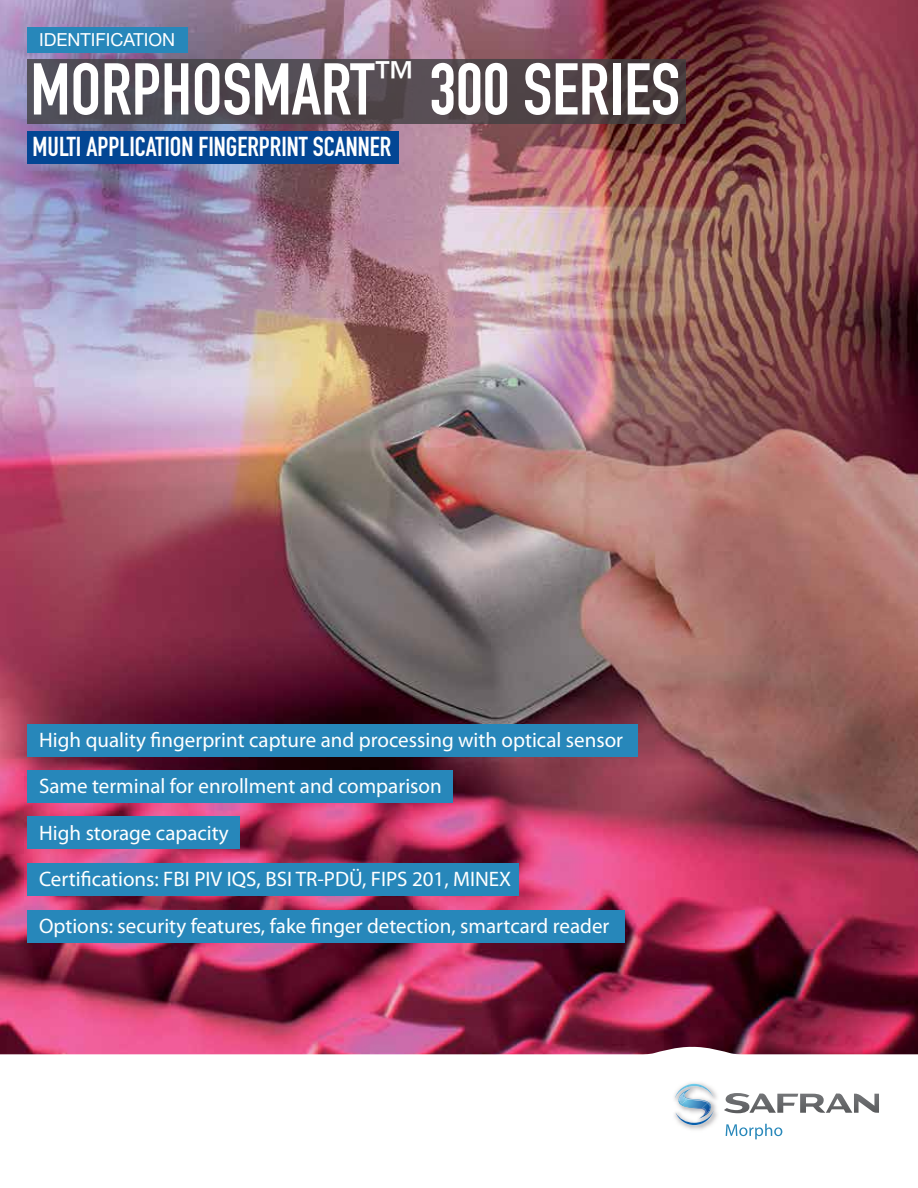
<style>
.page{position:relative;width:918px;height:1188px;background:#fff}
.page>*{position:absolute;margin:0;border:0;box-sizing:border-box;transform-origin:0 0}
.t1{font:72px "DIN Engschrift Std";color:#fff}
.Sous-titre_R{font:27px "DIN Engschrift Std";color:#fff}
.Puces_R{font:21px "Myriad Pro";color:#fff}
.Txt_R{font:21px "Myriad Pro";color:#fff}
.t2{font:18px "Helvetica Neue LT Std";color:#fff}
</style>
<div class="page">
<img style="left:0;top:0;width:918px;height:1047px">
<div style="left:27px;top:724px;width:610px;height:33px;background:#2787ba"></div>
<div style="left:27px;top:770px;width:426px;height:33px;background:#2787ba"></div>
<div style="left:27px;top:816px;width:213px;height:33px;background:#2787ba"></div>
<div style="left:27px;top:863px;width:491px;height:33px;background:#2787ba"></div>
<div style="left:27px;top:910px;width:597px;height:33px;background:#2787ba"></div>
<svg style="left:27px;top:59px;width:658px;height:65px;fill:#4e454c"></svg>
<div style="left:27px;top:131px;width:371px;height:33px;background:#034694"></div>
<div style="left:27px;top:27px;width:161px;height:25px;background:#2787ba"></div>
<svg style="left:0;top:1047px;width:918px;height:93px"></svg>
<svg style="left:726px;top:1124px;width:56px;height:15px"></svg>
<svg style="left:724px;top:1093px;width:155px;height:20px"></svg>
<img style="left:672px;top:1081px;width:49px;height:52px">
<svg style="left:675px;top:1098px;width:38px;height:25px"></svg>
<img style="left:675px;top:1084px;width:38px;height:14px">
<img style="left:676px;top:1111px;width:37px;height:14px">
<p class="t2" style="left:39px;top:29px;width:137px">IDENTIFICATION</p>
<p class="t1" style="left:30px;top:47px;width:651px">MORPHOSMART<sup>™</sup> 300 SERIES</p>
<p class="Sous-titre_R" style="left:32px;top:131px;width:360px">MULTI APPLICATION FINGERPRINT SCANNER</p>
<p class="Puces_R" style="left:39px;top:727px;width:586px">High quality fingerprint capture and processing with optical sensor</p>
<p class="Puces_R" style="left:39px;top:773px;width:404px">Same terminal for enrollment and comparison</p>
<p class="Txt_R" style="left:39px;top:820px;width:191px">High storage capacity</p>
<p class="Puces_R" style="left:39px;top:866px;width:474px">Certifications: FBI PIV IQS, BSI TR-PDÜ, FIPS 201, MINEX</p>
<p class="Puces_R" style="left:39px;top:913px;width:572px">Options: security features, fake finger detection, smartcard reader</p>
</div>
